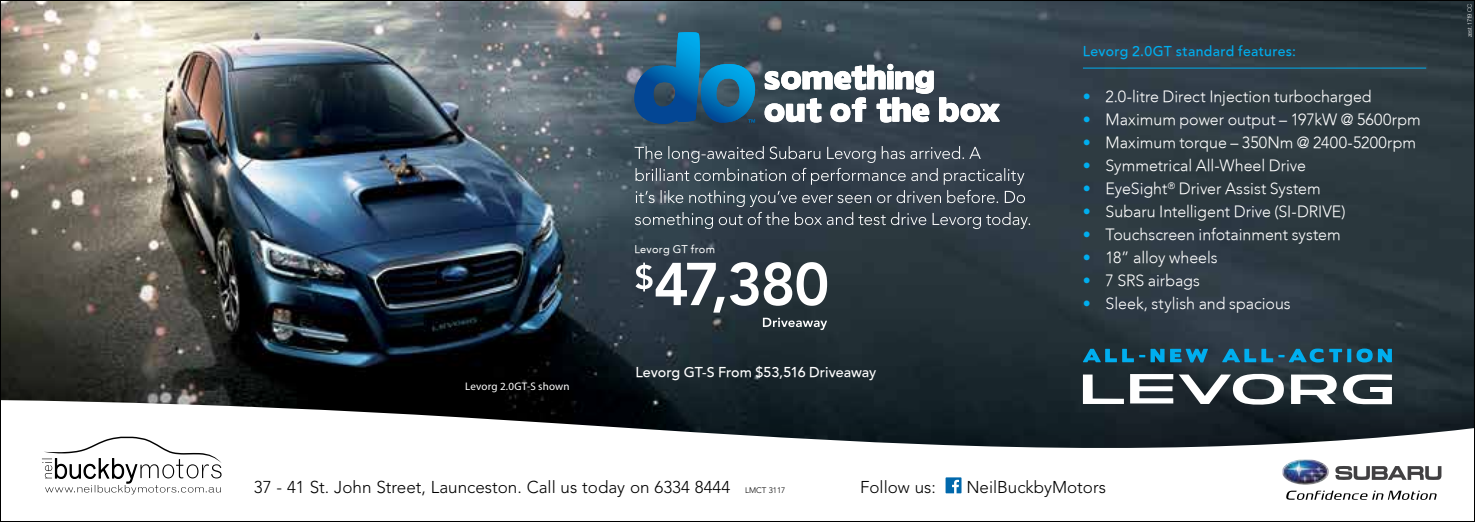
<style>
.page{position:relative;width:1475px;height:522px;background:#fff}
.page>*{position:absolute;margin:0;border:0;box-sizing:border-box;transform-origin:0 0}
.t1{font:300 17px "Avenir LT Std";color:#000}
.t2{font:300 16px "Avenir";color:#fff}
.t3{font:500 14px "Avenir";letter-spacing:-.005em;color:#fff}
.t4{font:500 14px "Avenir";letter-spacing:.025em;color:#00aeef}
.t5{font:11px "Myriad Pro";letter-spacing:.015em;color:#fff}
.t6{font:11px "Avenir Roman";letter-spacing:.02em;color:#fff}
.t7{font:300 6px "Olympia";color:#fff}
.s1{color:#00aeef}
.s2{font-size:8px}
</style>
<div class="page">
<img style="left:2px;top:2px;width:1470px;height:319px">
<div style="left:0;top:321px;width:1474px;height:201px;background:#000;opacity:.08"></div>
<svg style="left:2px;top:360px;width:1470px;height:160px"></svg>
<svg style="left:42px;top:434px;width:180px;height:60px"></svg>
<svg style="left:1285px;top:490px;width:151px;height:9px"></svg>
<svg style="left:1335px;top:466px;width:106px;height:14px"></svg>
<img style="left:1282px;top:459px;width:46px;height:25px">
<svg style="left:945px;top:477px;width:16px;height:16px"></svg>
<svg style="left:1342px;top:374px;width:49px;height:30px"></svg>
<svg style="left:1290px;top:374px;width:46px;height:30px"></svg>
<svg style="left:1082px;top:374px;width:41px;height:30px"></svg>
<svg style="left:1129px;top:373px;width:154px;height:32px"></svg>
<svg style="left:1082px;top:349px;width:125px;height:13px;background:#126b8d"></svg>
<svg style="left:1221px;top:349px;width:34px;height:13px"></svg>
<svg style="left:1261px;top:349px;width:11px;height:13px"></svg>
<svg style="left:1278px;top:348px;width:72px;height:14px"></svg>
<svg style="left:1356px;top:348px;width:35px;height:14px"></svg>
<svg style="left:634px;top:146px;width:396px;height:83px;background:#46525c"></svg>
<svg style="left:634px;top:32px;width:121px;height:92px;background:#1f618b"></svg>
<svg style="left:764px;top:64px;width:235px;height:58px"></svg>
<hr style="left:1082px;top:68px;width:343px;height:1px;background:#00aeef">
<svg style="left:635px;top:262px;width:192px;height:68px"></svg>
<p class="t5" style="left:465px;top:379px;width:106px">Levorg 2.0GT-S shown</p>
<p class="t6" style="left:634px;top:243px;width:82px">Levorg GT from</p>
<p class="t3" style="left:635px;top:363px;width:242px">Levorg GT-S From $53,516 Driveaway</p>
<p class="t4" style="left:1082px;top:43px;width:215px">Levorg 2.0GT standard features:</p>
<p class="t2" style="left:1082px;top:87px;width:290px"><span class="s1">•</span> 2.0-litre Direct Injection turbocharged</p>
<p class="t2" style="left:1082px;top:110px;width:339px"><span class="s1">•</span> Maximum power output – 197kW @ 5600rpm</p>
<p class="t2" style="left:1082px;top:133px;width:335px"><span class="s1">•</span> Maximum torque – 350Nm @ 2400-5200rpm</p>
<p class="t2" style="left:1082px;top:156px;width:225px"><span class="s1">•</span> Symmetrical All-Wheel Drive</p>
<p class="t2" style="left:1082px;top:179px;width:239px"><span class="s1">•</span> EyeSight<sup>®</sup> Driver Assist System</p>
<p class="t2" style="left:1082px;top:202px;width:264px"><span class="s1">•</span> Subaru Intelligent Drive (SI-DRIVE)</p>
<p class="t2" style="left:1082px;top:225px;width:259px"><span class="s1">•</span> Touchscreen infotainment system</p>
<p class="t2" style="left:1082px;top:248px;width:136px"><span class="s1">•</span> 18” alloy wheels</p>
<p class="t2" style="left:1082px;top:271px;width:119px"><span class="s1">•</span> 7 SRS airbags</p>
<p class="t2" style="left:1082px;top:294px;width:209px"><span class="s1">•</span> Sleek, stylish and spacious</p>
<p class="t1" style="left:254px;top:477px;width:533px">37 - 41 St. John Street, Launceston. Call us today on 6334 8444 <span class="s2">LMCT 3117</span></p>
<p class="t1" style="left:859px;top:477px;width:77px">Follow us:</p>
<p class="t1" style="left:966px;top:477px;width:141px">NeilBuckbyMotors</p>
<p class="t7" style="left:1465px;top:37px;width:35px;rotate:-90deg">zest. 1719 CC</p>
</div>
